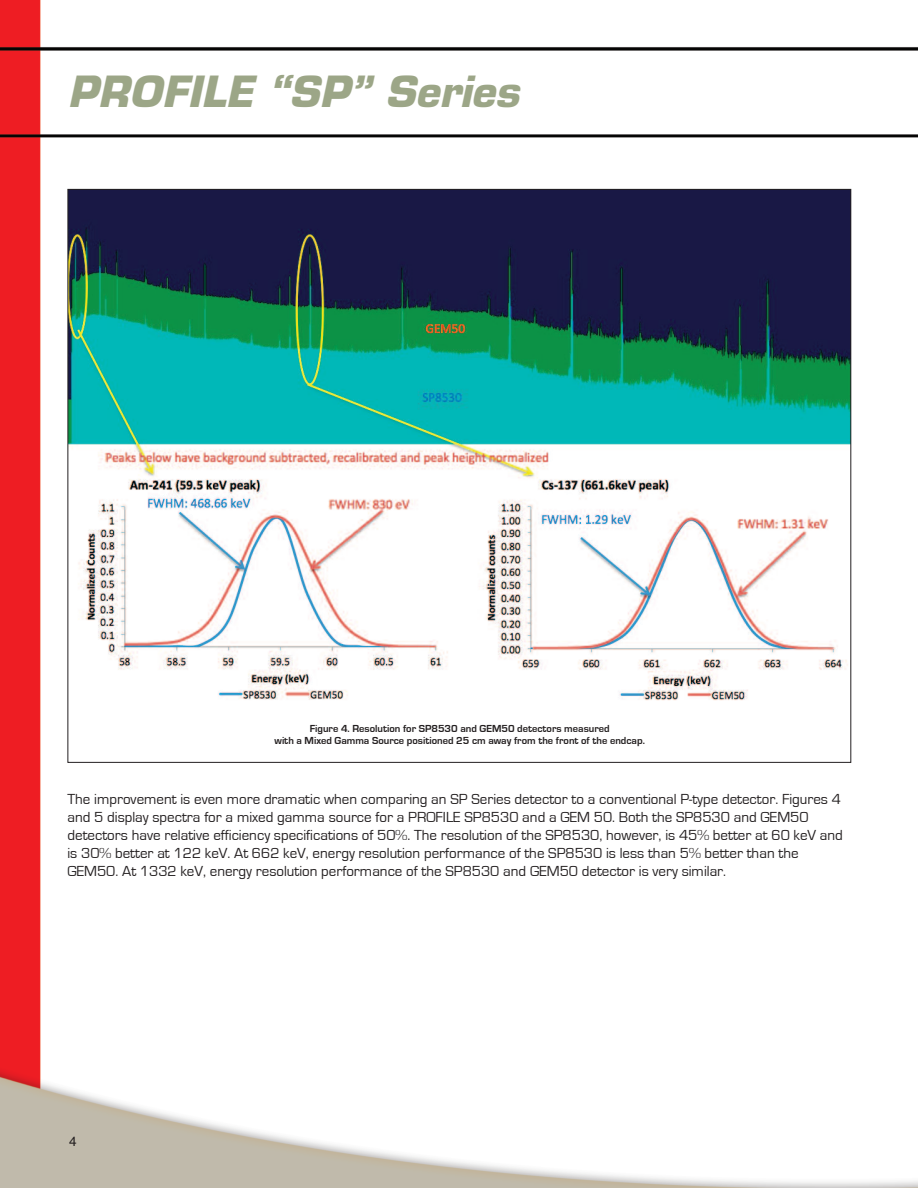
<style>
.page{position:relative;width:918px;height:1188px;background:#fff}
.page>*{position:absolute;margin:0;border:0;box-sizing:border-box;transform-origin:0 0}
.t1{font:italic 700 45px "EGG Eurostile";color:#9ca687}
.t2{font:15px/18px "Eurostile";color:#231f20}
.t3{font:13.5px "Helvetica";color:#231f20}
.t4{font:700 10.5px/12.6px "Eurostile";color:#231f20;text-align:center}
</style>
<div class="page">
<img style="left:0;top:0;width:918px;height:1188px">
<img style="left:70px;top:191px;width:779px;height:509px">
<h1 class="t1" style="left:68px;top:65px;width:453px">PROFILE “SP” Series</h1>
<p class="t4" style="left:275px;top:723px;width:372px">Figure 4. Resolution for SP8530 and GEM50 detectors measured<br>with a Mixed Gamma Source positioned 25 cm away from the front of the endcap.</p>
<p class="t2" style="left:67px;top:792px;width:777px">The improvement is even more dramatic when comparing an SP Series detector to a conventional P-type detector. Figures 4 and 5 display spectra for a mixed gamma source for a PROFILE SP8530 and a GEM 50. Both the SP8530 and GEM50 detectors have relative efficiency specifications of 50%. The resolution of the SP8530, however, is 45% better at 60 keV and is 30% better at 122 keV. At 662 keV, energy resolution performance of the SP8530 is less than 5% better than the GEM50. At 1332 keV, energy resolution performance of the SP8530 and GEM50 detector is very similar.</p>
<p class="t3" style="left:69px;top:1133px;width:9px">4</p>
</div>
